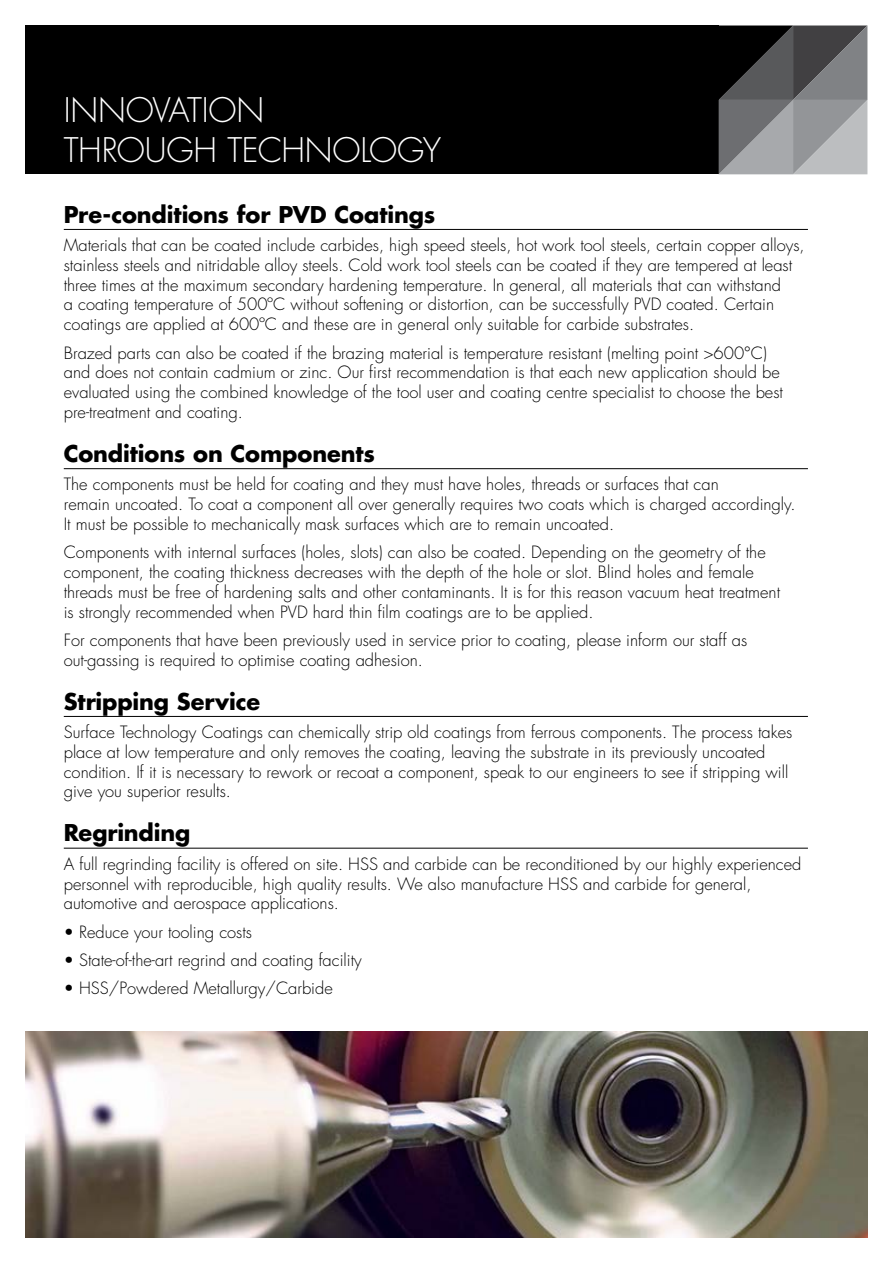
<style>
.page{position:relative;width:893px;height:1263px;background:#fff}
.page>*{position:absolute;margin:0;border:0;box-sizing:border-box;transform-origin:0 0}
.t1{font:300 33px/39.6px "Futura Std";letter-spacing:-.01em;color:#fff}
.t2{font:700 22.5px "Futura Std";letter-spacing:-.005em;color:#000}
.t3{font:300 16.5px/19.8px "Futura Std";color:#000}
</style>
<div class="page">
<div style="left:26px;top:26px;width:693px;height:148px;background:#000"></div>
<svg style="left:719px;top:26px;width:148px;height:148px;background:#707173"></svg>
<hr style="left:64px;top:229px;width:744px;height:1px;background:#000">
<hr style="left:64px;top:468px;width:744px;height:1px;background:#000">
<hr style="left:64px;top:716px;width:744px;height:1px;background:#000">
<hr style="left:64px;top:848px;width:744px;height:1px;background:#000">
<img style="left:26px;top:1032px;width:841px;height:205px">
<h1 class="t1" style="left:64px;top:91px;width:379px">INNOVATION<br>THROUGH TECHNOLOGY</h1>
<h2 class="t2" style="left:64px;top:199px;width:373px">Pre-conditions for PVD Coatings</h2>
<p class="t3" style="left:64px;top:236px;width:742px">Materials that can be coated include carbides, high speed steels, hot work tool steels, certain copper alloys, stainless steels and nitridable alloy steels. Cold work tool steels can be coated if they are tempered at least three times at the maximum secondary hardening temperature. In general, all materials that can withstand<br>a coating temperature of 500ºC without softening or distortion, can be successfully PVD coated. Certain coatings are applied at 600ºC and these are in general only suitable for carbide substrates.</p>
<p class="t3" style="left:64px;top:343px;width:721px">Brazed parts can also be coated if the brazing material is temperature resistant (melting point &gt;600°C) and does not contain cadmium or zinc. Our first recommendation is that each new application should be evaluated using the combined knowledge of the tool user and coating centre specialist to choose the best pre-treatment and coating.</p>
<h2 class="t2" style="left:64px;top:438px;width:313px">Conditions on Components</h2>
<p class="t3" style="left:64px;top:475px;width:733px">The components must be held for coating and they must have holes, threads or surfaces that can<br>remain uncoated. To coat a component all over generally requires two coats which is charged accordingly.<br>It must be possible to mechanically mask surfaces which are to remain uncoated.</p>
<p class="t3" style="left:64px;top:543px;width:718px">Components with internal surfaces (holes, slots) can also be coated. Depending on the geometry of the component, the coating thickness decreases with the depth of the hole or slot. Blind holes and female threads must be free of hardening salts and other contaminants. It is for this reason vacuum heat treatment is strongly recommended when PVD hard thin film coatings are to be applied.</p>
<p class="t3" style="left:64px;top:630px;width:685px">For components that have been previously used in service prior to coating, please inform our staff as out‑gassing is required to optimise coating adhesion.</p>
<h2 class="t2" style="left:64px;top:686px;width:198px">Stripping Service</h2>
<p class="t3" style="left:64px;top:722px;width:730px">Surface Technology Coatings can chemically strip old coatings from ferrous components. The process takes place at low temperature and only removes the coating, leaving the substrate in its previously uncoated condition. If it is necessary to rework or recoat a component, speak to our engineers to see if stripping will give you superior results.</p>
<h2 class="t2" style="left:64px;top:818px;width:128px">Regrinding</h2>
<p class="t3" style="left:64px;top:854px;width:739px">A full regrinding facility is offered on site. HSS and carbide can be reconditioned by our highly experienced personnel with reproducible, high quality results. We also manufacture HSS and carbide for general, automotive and aerospace applications.</p>
<p class="t3" style="left:64px;top:922px;width:190px">• Reduce your tooling costs</p>
<p class="t3" style="left:64px;top:950px;width:299px">• State-of-the-art regrind and coating facility</p>
<p class="t3" style="left:64px;top:979px;width:271px">• HSS/Powdered Metallurgy/Carbide</p>
</div>
